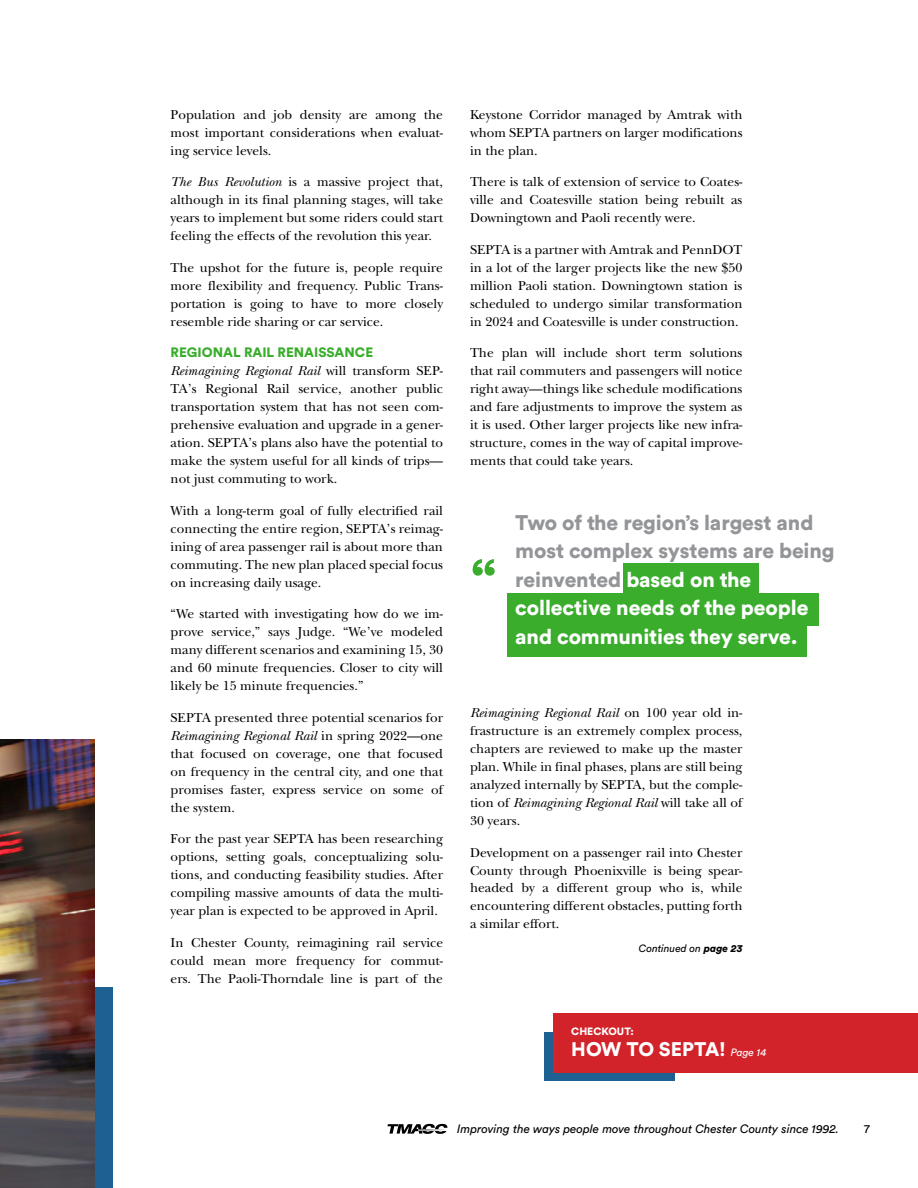
<style>
.page{position:relative;width:918px;height:1188px;background:#fff}
.page>*{position:absolute;margin:0;border:0;box-sizing:border-box;transform-origin:0 0}
.t1{font:900 56.7px "Circular Std";color:#3aad2c}
.t2{font:900 21px/28.5px "Circular Std";letter-spacing:-.005em;color:#939598}
.t3{font:900 19.5px "Circular Std";color:#fff}
.t4{font:13.5px/18px "New Baskerville";color:#000;text-align:justify}
.t5{font:900 13.5px "Circular Std";color:#3aad2c}
.t6{font:italic 12px "Circular Std";color:#000}
.t7{font:12px "Circular Std";color:#000}
.t8{font:italic 10.5px "Circular Std";color:#000}
.t9{font:900 10.5px "Circular Std";color:#fff}
.s1{font-style:italic}
.s2{color:#fff}
.s3{font-weight:900}
.s4{font-weight:400;font-style:italic;font-size:10.5px}
</style>
<div class="page">
<div style="left:0;top:987px;width:112px;height:201px;background:#1f6092"></div>
<img style="left:0;top:740px;width:94px;height:448px">
<div style="left:544px;top:1032px;width:131px;height:48px;background:#1f6092"></div>
<div style="left:554px;top:1013px;width:364px;height:60px;background:#d2232a"></div>
<div style="left:623px;top:564px;width:135px;height:32px;background:#3aad2c"></div>
<div style="left:508px;top:593px;width:311px;height:33px;background:#3aad2c"></div>
<div style="left:508px;top:624px;width:299px;height:32px;background:#3aad2c"></div>
<svg style="left:387px;top:1124px;width:60px;height:10px"></svg>
<p class="t4" style="left:171px;top:106px;width:274px">Population and job density are among the most important considerations when evaluat&shy;ing service levels.</p>
<p class="t4" style="left:171px;top:173px;width:274px"><span class="s1">The Bus Revolution</span> is a massive project that, although in its final planning stages, will take years to implement but some riders could start feeling the effects of the revolution this year.</p>
<p class="t4" style="left:171px;top:258px;width:274px">The upshot for the future is, people require more flexibility and frequency. Public Trans&shy;portation is going to have to more closely resemble ride sharing or car service.</p>
<p class="t5" style="left:171px;top:344px;width:204px">REGIONAL RAIL RENAISSANCE</p>
<p class="t4" style="left:171px;top:362px;width:274px"><span class="s1">Reimagining Regional Rail</span> will transform SEP-TA’s Regional Rail service, another public transportation system that has not seen com&shy;prehensive evaluation and upgrade in a gener&shy;ation. SEPTA’s plans also have the potential to make the system useful for all kinds of trips— not just commuting to work.</p>
<p class="t4" style="left:171px;top:501px;width:274px">With a long-term goal of fully electrified rail connecting the entire region, SEPTA’s reimag&shy;ining of area passenger rail is about more than commuting. The new plan placed special focus on increasing daily usage.</p>
<p class="t4" style="left:171px;top:605px;width:274px">“We started with investigating how do we im&shy;prove service,” says Judge. “We’ve modeled many different scenarios and examining 15, 30 and 60 minute frequencies. Closer to city will likely be 15 minute frequencies.”</p>
<p class="t4" style="left:171px;top:708px;width:274px">SEPTA presented three potential scenarios for <span class="s1">Reimagining Regional Rail</span> in spring 2022—one that focused on coverage, one that focused on frequency in the central city, and one that promises faster, express service on some of the system.</p>
<p class="t4" style="left:171px;top:830px;width:274px">For the past year SEPTA has been researching options, setting goals, conceptualizing solu&shy;tions, and conducting feasibility studies. After compiling massive amounts of data the multi&shy;year plan is expected to be approved in April.</p>
<p class="t4" style="left:171px;top:933px;width:274px">In Chester County, reimagining rail service could mean more frequency for commut&shy;ers. The Paoli-Thorndale line is part of the</p>
<p class="t4" style="left:470px;top:105px;width:274px">Keystone Corridor managed by Amtrak with whom SEPTA partners on larger modifications in the plan.</p>
<p class="t4" style="left:470px;top:173px;width:274px">There is talk of extension of service to Coates&shy;ville and Coatesville station being rebuilt as Downingtown and Paoli recently were.</p>
<p class="t4" style="left:470px;top:240px;width:274px">SEPTA is a partner with Amtrak and PennDOT in a lot of the larger projects like the new $50 million Paoli station. Downingtown station is scheduled to undergo similar transformation in 2024 and Coatesville is under construction.</p>
<p class="t4" style="left:470px;top:344px;width:274px">The plan will include short term solutions that rail commuters and passengers will notice right away—things like schedule modifications and fare adjustments to improve the system as it is used. Other larger projects like new infra&shy;structure, comes in the way of capital improve&shy;ments that could take years.</p>
<h1 class="t1" style="left:471px;top:542px;width:27px">“</h1>
<h2 class="t2" style="left:515px;top:508px;width:321px">Two of the region’s largest and most complex systems are being reinvented <span class="s2">based on the collective needs of the people and communities they serve.</span></h2>
<p class="t4" style="left:470px;top:704px;width:274px"><span class="s1">Reimagining Regional Rail</span> on 100 year old in&shy;frastructure is an extremely complex process, chapters are reviewed to make up the master plan. While in final phases, plans are still being analyzed internally by SEPTA, but the comple&shy;tion of <span class="s1">Reimagining Regional Rail</span> will take all of 30 years.</p>
<p class="t4" style="left:470px;top:843px;width:274px">Development on a passenger rail into Chester County through Phoenixville is being spear&shy;headed by a different group who is, while encountering different obstacles, putting forth a similar effort.</p>
<p class="t8" style="left:639px;top:942px;width:105px">Continued on <span class="s3">page 23</span></p>
<p class="t9" style="left:571px;top:1025px;width:64px">CHECKOUT:</p>
<h3 class="t3" style="left:571px;top:1036px;width:197px">HOW TO SEPTA! <span class="s4">Page 14</span></h3>
<p class="t6" style="left:457px;top:1121px;width:383px">Improving the ways people move throughout Chester County since 1992.</p>
<p class="t7" style="left:864px;top:1121px;width:7px">7</p>
</div>
